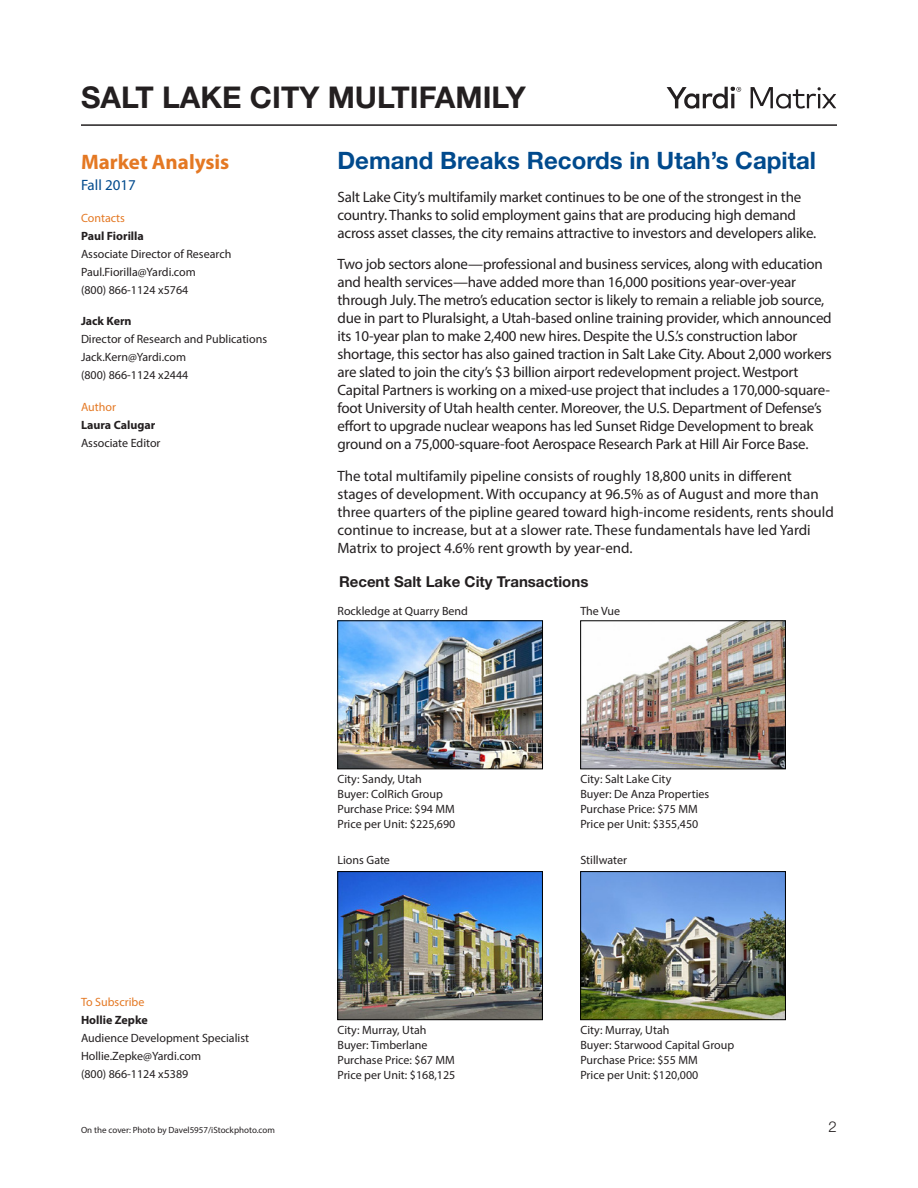
<style>
.page{position:relative;width:918px;height:1188px;background:#fff}
.page>*{position:absolute;margin:0;border:0;box-sizing:border-box;transform-origin:0 0}
.Heading_1{font:700 30px "Helvetica Neue LT Std";color:#231f20}
.Matrix_Head{font:700 24px "Helvetica Neue LT Std";color:#004a8d}
.Matrix_Body_Note{font:700 21px "Myriad Pro";color:#e47823}
.Matrix_Body{font:15px/18px "Myriad Pro";letter-spacing:-.015em;color:#231f20}
.Matrix_Chart_Heads{font:700 15px "Helvetica Neue LT Std";color:#231f20}
.Matrix_Body_Note-2{font:15px "Myriad Pro";color:#004a8d}
.t1{font:300 15px "Helvetica Neue LT Std";color:#231f20}
.Matrix_Body_Note-3{font:12px/18px "Myriad Pro";color:#231f20}
.Matrix_Body_Note-4{font:12px "Myriad Pro";color:#e47823}
.Matrix_Body_Note-5{font:9px "Myriad Pro";color:#231f20}
.s1{font-weight:700}
</style>
<div class="page">
<hr style="left:81px;top:124px;width:756px;height:2px;background:#231f20">
<svg style="left:667px;top:86px;width:74px;height:23px"></svg>
<svg style="left:751px;top:87px;width:85px;height:22px"></svg>
<img style="left:340px;top:873px;width:201px;height:145px">
<div style="left:338px;top:871px;width:205px;height:149px;border:1px solid #000"></div>
<img style="left:582px;top:623px;width:202px;height:144px">
<div style="left:580px;top:621px;width:206px;height:148px;border:1px solid #000"></div>
<img style="left:582px;top:873px;width:202px;height:145px">
<div style="left:580px;top:871px;width:206px;height:149px;border:1px solid #000"></div>
<img style="left:340px;top:623px;width:201px;height:144px">
<div style="left:338px;top:621px;width:205px;height:148px;border:1px solid #000"></div>
<p class="Heading_1" style="left:81px;top:79px;width:446px">SALT LAKE CITY MULTIFAMILY</p>
<p class="Matrix_Body_Note" style="left:81px;top:149px;width:150px">Market Analysis</p>
<p class="Matrix_Body_Note-2" style="left:81px;top:176px;width:56px">Fall 2017</p>
<p class="Matrix_Body_Note-4" style="left:81px;top:210px;width:46px">Contacts</p>
<p class="Matrix_Body_Note-3" style="left:81px;top:227px;width:152px"><span class="s1">Paul Fiorilla<br></span>Associate Director of Research<br>Paul.Fiorilla@Yardi.com<br>(800) 866-1124 x5764</p>
<p class="Matrix_Body_Note-3" style="left:81px;top:312px;width:188px"><span class="s1">Jack Kern<br></span>Director of Research and Publications<br>Jack.Kern@Yardi.com<br>(800) 866-1124 x2444</p>
<p class="Matrix_Body_Note-4" style="left:81px;top:399px;width:36px">Author</p>
<p class="Matrix_Body_Note-3" style="left:81px;top:416px;width:81px"><span class="s1">Laura Calugar<br></span>Associate Editor</p>
<p class="Matrix_Body_Note-4" style="left:81px;top:994px;width:65px">To Subscribe</p>
<p class="Matrix_Body_Note-3" style="left:81px;top:1011px;width:170px"><span class="s1">Hollie Zepke<br></span>Audience Development Specialist<br>Hollie.Zepke@Yardi.com<br>(800) 866-1124 x5389</p>
<p class="Matrix_Body_Note-5" style="left:81px;top:1124px;width:196px">On the cover: Photo by Davel5957/iStockphoto.com</p>
<p class="Matrix_Head" style="left:338px;top:145px;width:480px">Demand Breaks Records in Utah’s Capital</p>
<p class="Matrix_Body" style="left:338px;top:188px;width:480px">Salt Lake City’s multifamily market continues to be one of the strongest in the country. Thanks to solid employment gains that are producing high demand across asset classes, the city remains attractive to investors and developers alike.</p>
<p class="Matrix_Body" style="left:338px;top:255px;width:496px">Two job sectors alone—professional and business services, along with education and health services—have added more than 16,000 positions year-over-year through July. The metro’s education sector is likely to remain a reliable job source, due in part to Pluralsight, a Utah-based online training provider, which announced its 10-year plan to make 2,400 new hires. Despite the U.S.’s construction labor shortage, this sector has also gained traction in Salt Lake City. About 2,000 workers are slated to join the city’s $3 billion airport redevelopment project. Westport Capital Partners is working on a mixed-use project that includes a 170,000-square&shy;foot University of Utah health center. Moreover, the U.S. Department of Defense’s effort to upgrade nuclear weapons has led Sunset Ridge Development to break ground on a 75,000-square-foot Aerospace Research Park at Hill Air Force Base.</p>
<p class="Matrix_Body" style="left:338px;top:467px;width:498px">The total multifamily pipeline consists of roughly 18,800 units in different stages of development. With occupancy at 96.5% as of August and more than three quarters of the pipline geared toward high-income residents, rents should continue to increase, but at a slower rate. These fundamentals have led Yardi Matrix to project 4.6% rent growth by year-end.</p>
<p class="Matrix_Chart_Heads" style="left:339px;top:572px;width:251px">Recent Salt Lake City Transactions</p>
<p class="Matrix_Body_Note-3" style="left:338px;top:601px;width:132px">Rockledge at Quarry Bend</p>
<p class="Matrix_Body_Note-3" style="left:580px;top:601px;width:41px">The Vue</p>
<p class="Matrix_Body_Note-3" style="left:338px;top:771px;width:119px;line-height:15px">City: Sandy, Utah<br>Buyer: ColRich Group<br>Purchase Price: $94 MM</p>
<p class="Matrix_Body_Note-3" style="left:338px;top:815px;width:119px">Price per Unit: $225,690</p>
<p class="Matrix_Body_Note-3" style="left:338px;top:851px;width:54px">Lions Gate</p>
<p class="Matrix_Body_Note-3" style="left:338px;top:1022px;width:119px;line-height:15px">City: Murray, Utah<br>Buyer: Timberlane<br>Purchase Price: $67 MM</p>
<p class="Matrix_Body_Note-3" style="left:338px;top:1066px;width:119px">Price per Unit: $168,125</p>
<p class="Matrix_Body_Note-3" style="left:580px;top:770px;width:92px">City: Salt Lake City</p>
<p class="Matrix_Body_Note-3" style="left:580px;top:786px;width:130px;line-height:15px">Buyer: De Anza Properties<br>Purchase Price: $75 MM</p>
<p class="Matrix_Body_Note-3" style="left:580px;top:815px;width:119px">Price per Unit: $355,450</p>
<p class="Matrix_Body_Note-3" style="left:580px;top:851px;width:48px">Stillwater</p>
<p class="Matrix_Body_Note-3" style="left:580px;top:1022px;width:155px;line-height:15px">City: Murray, Utah<br>Buyer: Starwood Capital Group<br>Purchase Price: $55 MM</p>
<p class="Matrix_Body_Note-3" style="left:580px;top:1066px;width:119px">Price per Unit: $120,000</p>
<p class="t1" style="left:829px;top:1118px;width:10px">2</p>
</div>
